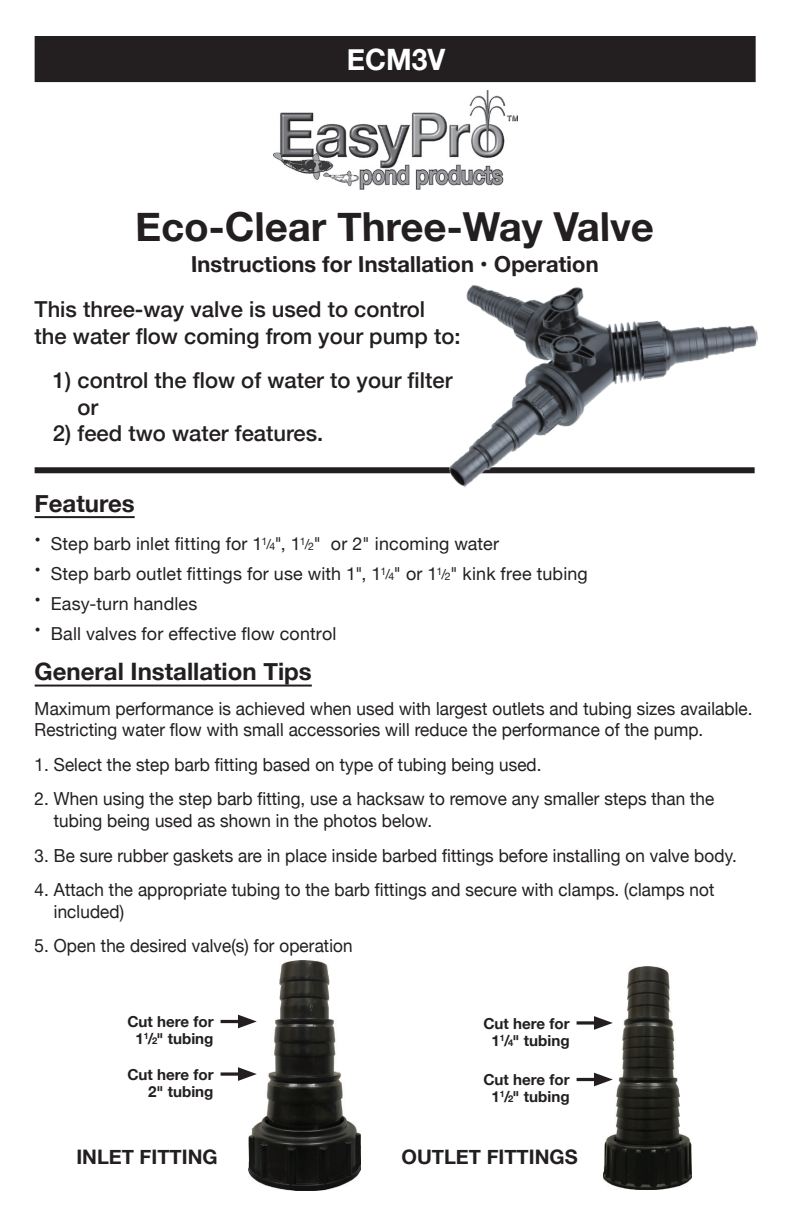
<style>
.page{position:relative;width:792px;height:1224px;background:#fff}
.page>*{position:absolute;margin:0;border:0;box-sizing:border-box;transform-origin:0 0}
.Subhead{font:700 40px "Helvetica Neue";color:#231f20}
.t1{font:700 29.4px "Helvetica Neue";color:#fff;scale:.96 1}
.Subhead-2{font:700 24px "Helvetica Neue";color:#231f20}
.Body_Text{font:500 22px/26.4px "Helvetica Neue";color:#231f20}
.Subhead-3{font:700 22px "Helvetica Neue";color:#231f20}
.Subhead-4{font:700 20px "Helvetica Neue";color:#231f20}
.Hanging_Indent{font:18px/21.6px "Helvetica Neue";color:#231f20;scale:.96 1}
.t2{font:17.8px "Helvetica Neue";letter-spacing:.01em;color:#231f20}
.t3{font:700 15.2px "Helvetica Neue";color:#231f20}
.s1{font-size:13.6px}
.s2{font-size:10.6px}
.s3{font-size:9.4px}
</style>
<div class="page">
<div style="left:35px;top:37px;width:720px;height:44px;background:#231f20"></div>
<div style="left:35px;top:36px;width:721px;height:46px;border:1px solid #231f20"></div>
<img style="left:274px;top:90px;width:244px;height:100px">
<div style="left:35px;top:467px;width:720px;height:6px;background:#231f20"></div>
<img style="left:427px;top:285px;width:331px;height:203px">
<img style="left:249px;top:960px;width:111px;height:231px">
<hr style="left:221px;top:1020px;width:23px;height:3px;background:#231f20">
<svg style="left:238px;top:1015px;width:19px;height:13px"></svg>
<svg style="left:221px;top:1072px;width:17px;height:4px"></svg>
<svg style="left:238px;top:1067px;width:19px;height:14px"></svg>
<hr style="left:35px;top:685px;width:277px;height:2px;background:#231f20">
<hr style="left:35px;top:516px;width:100px;height:2px;background:#231f20">
<img style="left:603px;top:967px;width:89px;height:222px">
<svg style="left:577px;top:1021px;width:17px;height:4px"></svg>
<svg style="left:594px;top:1016px;width:19px;height:14px"></svg>
<hr style="left:577px;top:1078px;width:23px;height:3px;background:#231f20">
<svg style="left:594px;top:1073px;width:19px;height:13px"></svg>
<p class="t1" style="left:347px;top:37px;width:104px">ECM3V</p>
<p class="Subhead" style="left:136px;top:195px;width:521px">Eco-Clear Three-Way Valve</p>
<p class="Subhead-3" style="left:191px;top:247px;width:410px">Instructions for Installation • Operation</p>
<p class="Body_Text" style="left:35px;top:295px;width:427px">This three-way valve is used to control the water flow coming from your pump to:</p>
<p class="Body_Text" style="left:53px;top:365px;width:401px">1) control the flow of water to your filter</p>
<p class="Body_Text" style="left:77px;top:392px;width:22px">or</p>
<p class="Body_Text" style="left:53px;top:418px;width:272px">2) feed two water features.</p>
<p class="Subhead-2" style="left:35px;top:484px;width:102px">Features</p>
<p class="t2" style="left:35px;top:531px;width:466px">• Step barb inlet fitting for 1<sup>1</sup><span class="s1">/</span><span class="s2">4</span>", 1<sup>1</sup><span class="s1">/</span><span class="s2">2</span>" or 2" incoming water</p>
<p class="t2" style="left:35px;top:561px;width:555px">• Step barb outlet fittings for use with 1", 1<sup>1</sup><span class="s1">/</span><span class="s2">4</span>" or 1<sup>1</sup><span class="s1">/</span><span class="s2">2</span>" kink free tubing</p>
<p class="t2" style="left:35px;top:591px;width:164px">• Easy-turn handles</p>
<p class="t2" style="left:35px;top:621px;width:303px">• Ball valves for effective flow control</p>
<p class="Subhead-2" style="left:35px;top:653px;width:279px">General Installation Tips</p>
<p class="Hanging_Indent" style="left:35px;top:699px;width:750px">Maximum performance is achieved when used with largest outlets and tubing sizes available.<br>Restricting water flow with small accessories will reduce the performance of the pump.</p>
<p class="Hanging_Indent" style="left:35px;top:755px;width:530px">1. Select the step barb fitting based on type of tubing being used.</p>
<p class="Hanging_Indent" style="left:54px;top:789px;width:690px;text-indent:-19px">2. When using the step barb fitting, use a hacksaw to remove any smaller steps than the tubing being used as shown in the photos below.</p>
<p class="Hanging_Indent" style="left:35px;top:845px;width:733px">3. Be sure rubber gaskets are in place inside barbed fittings before installing on valve body.</p>
<p class="Hanging_Indent" style="left:54px;top:880px;width:690px;text-indent:-19px">4. Attach the appropriate tubing to the barb fittings and secure with clamps. (clamps not included)</p>
<p class="Hanging_Indent" style="left:35px;top:936px;width:333px">5. Open the desired valve(s) for operation</p>
<p class="t3" style="left:127px;top:1010px;width:88px">Cut here for</p>
<p class="t3" style="left:135px;top:1027px;width:80px">1<sup>1</sup>/<span class="s3">2</span>" tubing</p>
<p class="t3" style="left:127px;top:1062px;width:88px">Cut here for</p>
<p class="t3" style="left:148px;top:1080px;width:67px">2" tubing</p>
<p class="t3" style="left:483px;top:1011px;width:88px">Cut here for</p>
<p class="t3" style="left:491px;top:1029px;width:80px">1<sup>1</sup>/<span class="s3">4</span>" tubing</p>
<p class="t3" style="left:483px;top:1068px;width:88px">Cut here for</p>
<p class="t3" style="left:491px;top:1085px;width:80px">1<sup>1</sup>/<span class="s3">2</span>" tubing</p>
<p class="Subhead-4" style="left:76px;top:1141px;width:143px">INLET FITTING</p>
<p class="Subhead-4" style="left:401px;top:1141px;width:178px">OUTLET FITTINGS</p>
</div>
